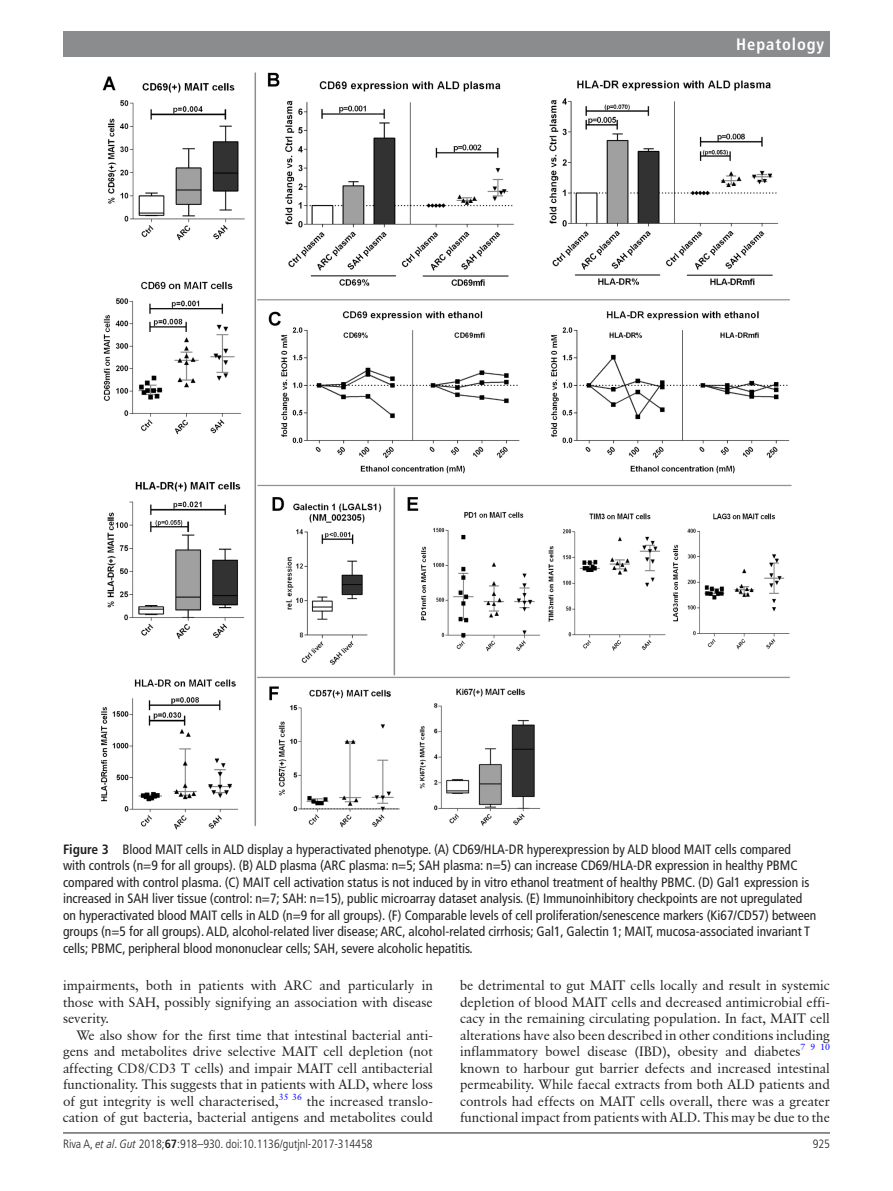
<style>
.page{position:relative;width:893px;height:1191px;background:#fff}
.page>*{position:absolute;margin:0;border:0;box-sizing:border-box;transform-origin:0 0}
.t1{font:700 condensed 16.5px "Frutiger LT Pro";letter-spacing:.055em;color:#fff}
.t2{font:13.5px/16.5px "Classical Garamond BT";color:#231f20;text-align:justify}
.t3{font:condensed 13.5px/16.5px "Frutiger LT Pro";color:#231f20}
.t4{font:300 condensed 12px "Frutiger LT Pro";color:#231f20}
.s1{font-weight:700}
.s2{font-style:italic}
</style>
<div class="page">
<hr style="left:63px;top:1132px;width:767px;height:1px;background:#231f20">
<div style="left:63px;top:31px;width:767px;height:25px;background:#8a8c8e"></div>
<img style="left:101px;top:72px;width:691px;height:758px">
<p class="t1" style="left:736px;top:34px;width:90px">Hepatology</p>
<p class="t3" style="left:63px;top:841px;width:755px"><span class="s1">Figure 3</span> Blood MAIT cells in ALD display a hyperactivated phenotype. (A) CD69/HLA-DR hyperexpression by ALD blood MAIT cells compared with controls (n=9 for all groups). (B) ALD plasma (ARC plasma: n=5; SAH plasma: n=5) can increase CD69/HLA-DR expression in healthy PBMC compared with control plasma. (C) MAIT cell activation status is not induced by in vitro ethanol treatment of healthy PBMC. (D) Gal1 expression is increased in SAH liver tissue (control: n=7; SAH: n=15), public microarray dataset analysis. (E) Immunoinhibitory checkpoints are not upregulated on hyperactivated blood MAIT cells in ALD (n=9 for all groups). (F) Comparable levels of cell proliferation/senescence markers (Ki67/CD57) between groups (n=5 for all groups). ALD, alcohol-related liver disease; ARC, alcohol-related cirrhosis; Gal1, Galectin 1; MAIT, mucosa-associated invariant T cells; PBMC, peripheral blood mononuclear cells; SAH, severe alcoholic hepatitis.</p>
<p class="t2" style="left:63px;top:977px;width:371px">impairments, both in patients with ARC and particularly in those with SAH, possibly signifying an association with disease severity.</p>
<p class="t2" style="left:63px;top:1026px;width:371px;text-indent:14px">We also show for the first time that intestinal bacterial anti&shy;gens and metabolites drive selective MAIT cell depletion (not affecting CD8/CD3 T cells) and impair MAIT cell antibacterial functionality. This suggests that in patients with ALD, where loss of gut integrity is well characterised,<sup>35</sup> <sup>36</sup> the increased translo&shy;cation of gut bacteria, bacterial antigens and metabolites could</p>
<p class="t2" style="left:460px;top:977px;width:371px">be detrimental to gut MAIT cells locally and result in systemic depletion of blood MAIT cells and decreased antimicrobial effi&shy;cacy in the remaining circulating population. In fact, MAIT cell alterations have also been described in other conditions including inflammatory bowel disease (IBD), obesity and diabetes<sup>7</sup> <sup>9</sup> <sup>10 </sup>known to harbour gut barrier defects and increased intestinal permeability. While faecal extracts from both ALD patients and controls had effects on MAIT cells overall, there was a greater functional impact from patients with ALD. This may be due to the</p>
<p class="t4" style="left:63px;top:1136px;width:311px">Riva A, <span class="s2">et al</span>. <span class="s2">Gut</span> 2018;<span class="s1">67</span>:918–930. doi:10.1136/gutjnl-2017-314458</p>
<p class="t4" style="left:813px;top:1136px;width:19px">925</p>
</div>
